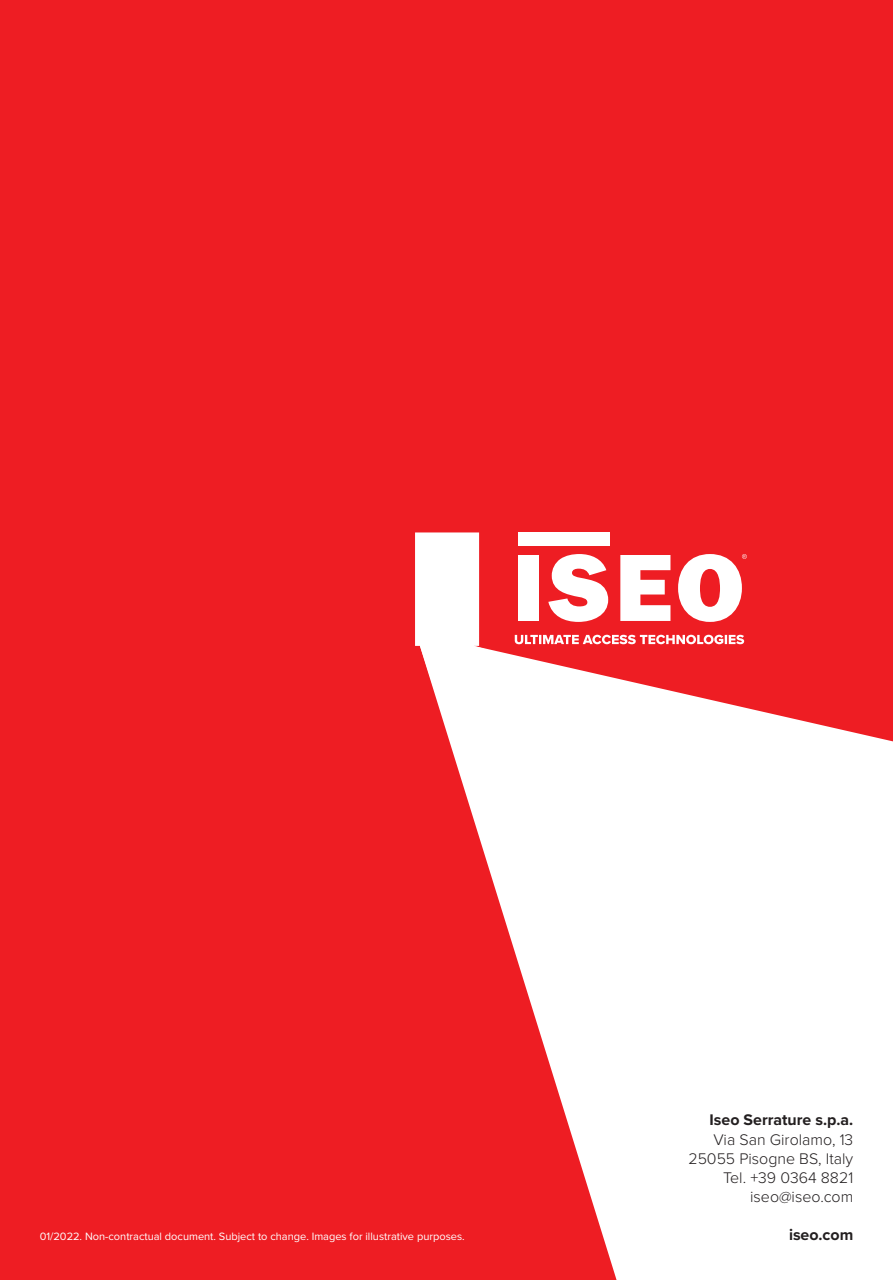
<style>
.page{position:relative;width:893px;height:1280px;background:#ee1d23}
.page>*{position:absolute;margin:0;border:0;box-sizing:border-box;transform-origin:0 0}
.t1{font:300 15.92px/19.1px "Proxima Nova";color:#231f20;text-align:right}
.t2{font:700 15.92px "Proxima Nova";color:#231f20}
.t3{font:11.03px "Proxima Nova";color:#fff}
</style>
<div class="page">
<svg style="left:479px;top:535px;width:213px;height:111px"></svg>
<div style="left:415px;top:532px;width:64px;height:114px;background:#fff"></div>
<svg style="left:420px;top:646px;width:473px;height:634px;fill:#fff"></svg>
<svg style="left:515px;top:635px;width:229px;height:9px"></svg>
<div style="left:518px;top:532px;width:92px;height:14px;background:#fff"></div>
<svg style="left:548px;top:554px;width:60px;height:68px"></svg>
<div style="left:518px;top:555px;width:20px;height:66px;background:#fff"></div>
<svg style="left:620px;top:555px;width:50px;height:66px"></svg>
<svg style="left:678px;top:554px;width:69px;height:68px"></svg>
<h1 class="t2" style="left:710px;top:1108px;width:145px">Iseo Serrature s.p.a.</h1>
<h1 class="t1" style="left:688px;top:1129px;width:166px">Via San Girolamo, 13<br>25055 Pisogne BS, Italy<br>Tel. +39 0364 8821 iseo@iseo.com</h1>
<p class="t3" style="left:40px;top:1228px;width:426px">01/2022. Non-contractual document. Subject to change. Images for illustrative purposes.</p>
<h1 class="t2" style="left:789px;top:1223px;width:66px">iseo.com</h1>
</div>
